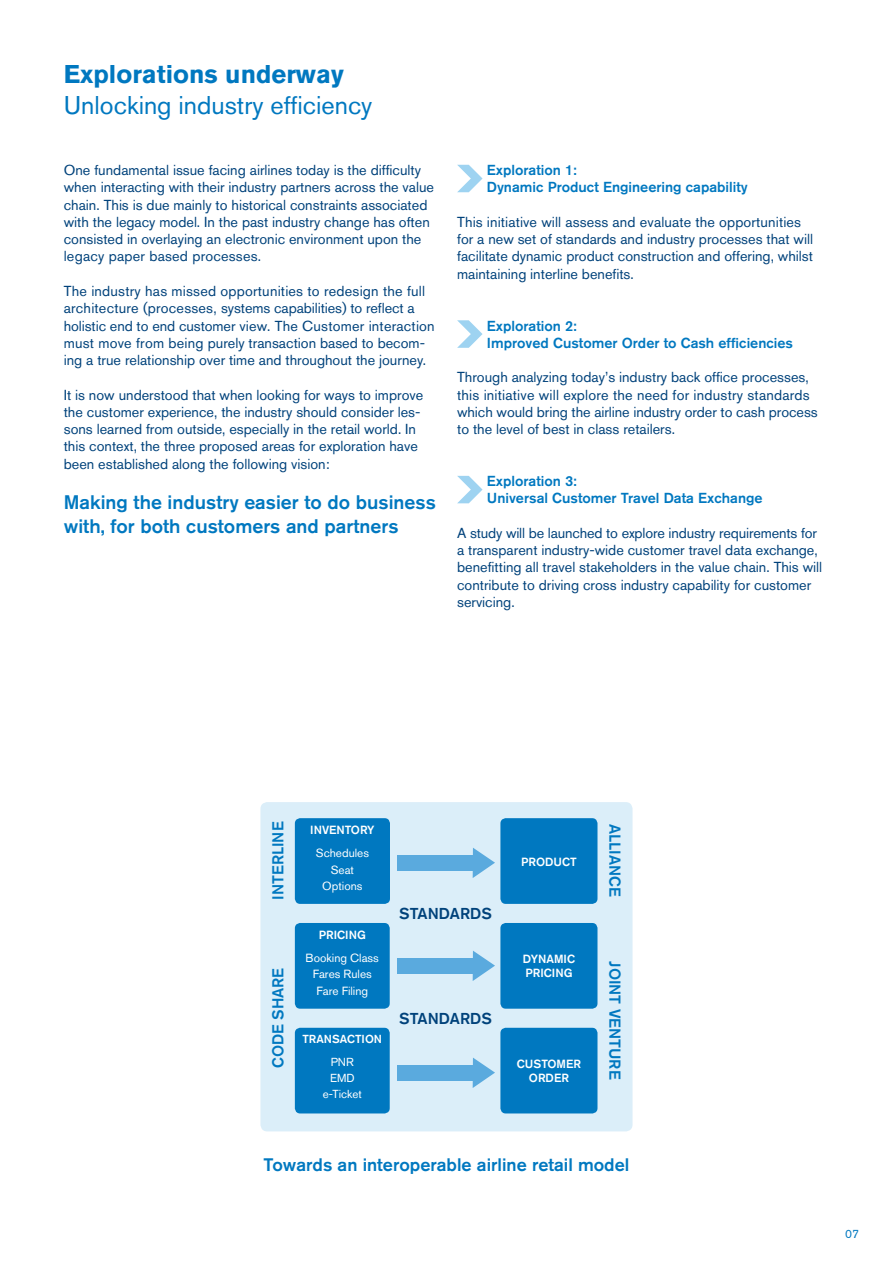
<style>
.page{position:relative;width:893px;height:1263px;background:#fff}
.page>*{position:absolute;margin:0;border:0;box-sizing:border-box;transform-origin:0 0}
.t1{font:25.5px/30.6px "Akzidenz Grotesk BQ";color:#0078c0}
.t2{font:500 19.5px/23.4px "Akzidenz Grotesk BQ";color:#0078c0}
.bodytxt_bold{font:500 18px "Akzidenz Grotesk BQ";color:#0078c0}
.sub{font:500 15.75px "Akzidenz Grotesk BQ";color:#0078c0}
.sub-2{font:500 15.75px "Akzidenz Grotesk BQ";color:#00427b}
.bodytxt{font:14.4px/17.2px "Akzidenz Grotesk BQ";color:#00427b}
.bodytxt_bold-2{font:500 14.4px/17.2px "Akzidenz Grotesk BQ";color:#0078c0}
.txt_main{font:12px "Akzidenz Grotesk BQ";color:#0078c0}
.t3{font:11.7px/16.5px "Akzidenz Grotesk BQ";color:#fff;text-align:center}
.t4{font:500 11.7px/14.1px "Akzidenz Grotesk BQ";color:#fff}
.t5{font:11.55px/16.2px "Akzidenz Grotesk BQ";color:#fff}
.t6{font:500 11.55px "Akzidenz Grotesk BQ";color:#fff}
.s1{font-weight:700}
</style>
<div class="page">
<svg style="left:457px;top:165px;width:25px;height:27px"></svg>
<svg style="left:457px;top:320px;width:25px;height:28px"></svg>
<svg style="left:457px;top:476px;width:25px;height:27px"></svg>
<div style="left:260px;top:802px;width:372px;height:329px;background:#dbeef9;border-radius:7px"></div>
<div style="left:295px;top:818px;width:95px;height:86px;background:#0078c0;border-radius:5px"></div>
<div style="left:295px;top:923px;width:95px;height:86px;background:#0078c0;border-radius:5px"></div>
<div style="left:295px;top:1028px;width:95px;height:85px;background:#0078c0;border-radius:5px"></div>
<div style="left:500px;top:818px;width:97px;height:86px;background:#0078c0;border-radius:5px"></div>
<div style="left:500px;top:923px;width:97px;height:86px;background:#0078c0;border-radius:5px"></div>
<div style="left:500px;top:1028px;width:97px;height:85px;background:#0078c0;border-radius:5px"></div>
<div style="left:398px;top:855px;width:76px;height:15px;background:#5aaade"></div>
<svg style="left:473px;top:848px;width:22px;height:30px"></svg>
<div style="left:398px;top:958px;width:76px;height:15px;background:#5aaade"></div>
<svg style="left:473px;top:950px;width:22px;height:31px"></svg>
<div style="left:398px;top:1065px;width:76px;height:15px;background:#5aaade"></div>
<svg style="left:473px;top:1057px;width:22px;height:31px"></svg>
<p class="t1" style="left:64px;top:59px;width:310px"><span class="s1">Explorations underway<br></span>Unlocking industry efficiency</p>
<p class="bodytxt" style="left:64px;top:161px;width:372px">One fundamental issue facing airlines today is the difficulty when interacting with their industry partners across the value chain. This is due mainly to historical constraints associated with the legacy model. In the past industry change has often consisted in overlaying an electronic environment upon the legacy paper based processes.</p>
<p class="bodytxt" style="left:64px;top:282px;width:372px">The industry has missed opportunities to redesign the full architecture (processes, systems capabilities) to reflect a holistic end to end customer view. The Customer interaction must move from being purely transaction based to becom&shy;ing a true relationship over time and throughout the journey.</p>
<p class="bodytxt" style="left:64px;top:386px;width:361px">It is now understood that when looking for ways to improve the customer experience, the industry should consider les&shy;sons learned from outside, especially in the retail world. In this context, the three proposed areas for exploration have been established along the following vision:</p>
<p class="t2" style="left:64px;top:490px;width:374px">Making the industry easier to do business with, for both customers and partners</p>
<p class="bodytxt_bold-2" style="left:487px;top:161px;width:262px">Exploration 1:<br>Dynamic Product Engineering capability</p>
<p class="bodytxt" style="left:457px;top:213px;width:357px">This initiative will assess and evaluate the opportunities for a new set of standards and industry processes that will facilitate dynamic product construction and offering, whilst maintaining interline benefits.</p>
<p class="bodytxt_bold-2" style="left:487px;top:317px;width:308px">Exploration 2:<br>Improved Customer Order to Cash efficiencies</p>
<p class="bodytxt" style="left:457px;top:369px;width:362px">Through analyzing today’s industry back office processes, this initiative will explore the need for industry standards which would bring the airline industry order to cash process to the level of best in class retailers.</p>
<p class="bodytxt_bold-2" style="left:487px;top:472px;width:277px">Exploration 3:<br>Universal Customer Travel Data Exchange</p>
<p class="bodytxt" style="left:457px;top:524px;width:367px">A study will be launched to explore industry requirements for a transparent industry-wide customer travel data exchange, benefitting all travel stakeholders in the value chain. This will contribute to driving cross industry capability for customer servicing.</p>
<p class="sub" style="left:268px;top:900px;width:80px;rotate:-90deg">INTERLINE</p>
<p class="sub" style="left:268px;top:1068px;width:102px;rotate:-90deg">CODE SHARE</p>
<p class="t4" style="left:310px;top:823px;width:66px">INVENTORY</p>
<p class="t3" style="left:316px;top:845px;width:55px">Schedules</p>
<p class="t3" style="left:331px;top:861px;width:25px">Seat</p>
<p class="t3" style="left:322px;top:878px;width:42px">Options</p>
<p class="t4" style="left:319px;top:927px;width:49px">PRICING</p>
<p class="t3" style="left:306px;top:949px;width:75px">Booking Class</p>
<p class="t3" style="left:313px;top:966px;width:61px">Fares Rules<br>Fare Filing</p>
<p class="t6" style="left:302px;top:1032px;width:81px">TRANSACTION</p>
<p class="t5" style="left:330px;top:1054px;width:26px">PNR<br>EMD</p>
<p class="t5" style="left:323px;top:1086px;width:41px">e-Ticket</p>
<p class="sub-2" style="left:399px;top:904px;width:94px">STANDARDS</p>
<p class="sub-2" style="left:399px;top:1009px;width:94px">STANDARDS</p>
<p class="t4" style="left:521px;top:854px;width:57px">PRODUCT</p>
<p class="t4" style="left:523px;top:952px;width:54px">DYNAMIC<br>PRICING</p>
<p class="t4" style="left:517px;top:1057px;width:66px;text-align:center">CUSTOMER<br>ORDER</p>
<p class="sub" style="left:625px;top:824px;width:74px;rotate:90deg">ALLIANCE</p>
<p class="sub" style="left:625px;top:961px;width:119px;rotate:90deg">JOINT VENTURE</p>
<p class="bodytxt_bold" style="left:264px;top:1154px;width:367px">Towards an interoperable airline retail model</p>
<p class="txt_main" style="left:845px;top:1227px;width:16px">07</p>
</div>
